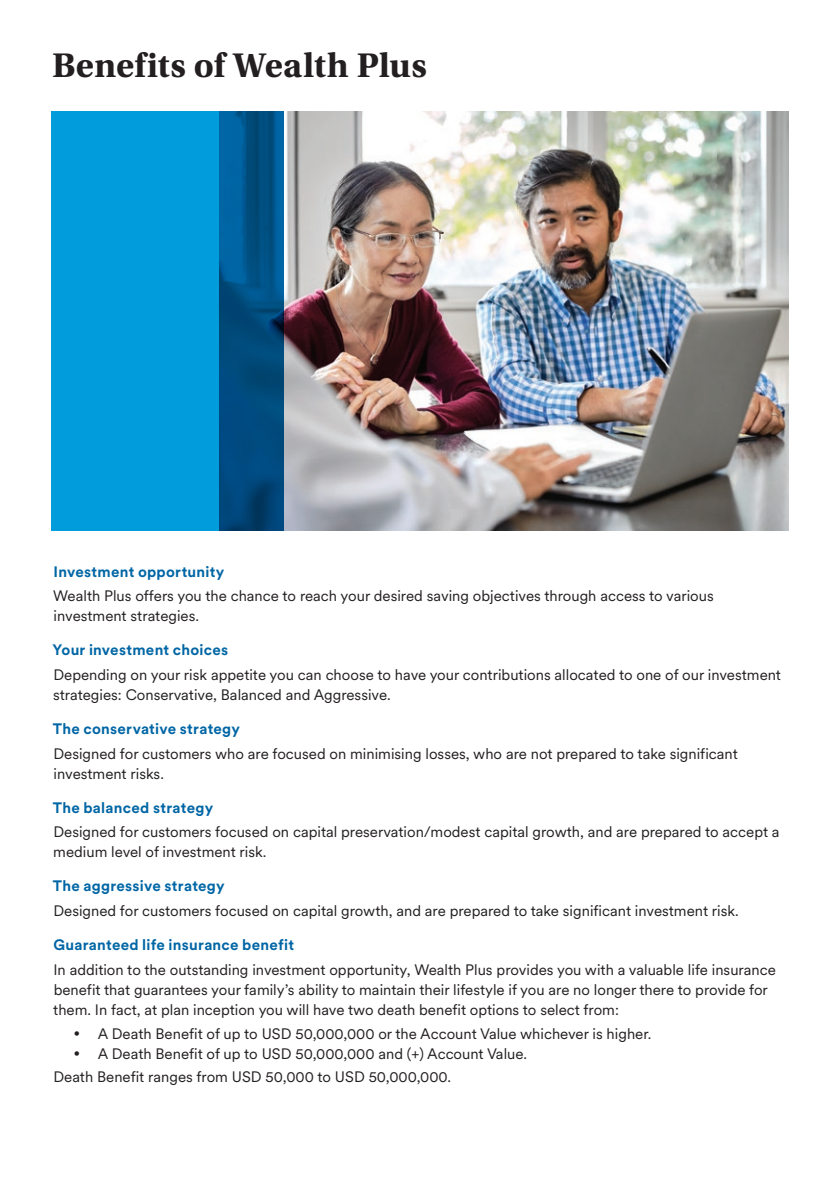
<style>
.page{position:relative;width:840px;height:1191px;background:#fff}
.page>*{position:absolute;margin:0;border:0;box-sizing:border-box;transform-origin:0 0}
.t1{font:700 36px "Utopia Std";color:#231f20}
.t2{font:15px/20px "Met Life Circular";color:#231f20}
.t3{font:700 15px "Met Life Circular";letter-spacing:.02em;color:#0066a5}
</style>
<div class="page">
<div style="left:51px;top:111px;width:232px;height:420px;background:#009cdc"></div>
<img style="left:283px;top:111px;width:505px;height:420px">
<svg style="left:219px;top:111px;width:64px;height:420px;background:#004f83"></svg>
<h1 class="t1" style="left:52px;top:45px;width:376px">Benefits of Wealth Plus</h1>
<p class="t3" style="left:54px;top:561px;width:172px">Investment opportunity</p>
<p class="t2" style="left:53px;top:585px;width:661px">Wealth Plus offers you the chance to reach your desired saving objectives through access to various investment strategies.</p>
<p class="t3" style="left:52px;top:639px;width:177px">Your investment choices</p>
<p class="t2" style="left:53px;top:664px;width:729px">Depending on your risk appetite you can choose to have your contributions allocated to one of our investment strategies: Conservative, Balanced and Aggressive.</p>
<p class="t3" style="left:53px;top:718px;width:188px">The conservative strategy</p>
<p class="t2" style="left:53px;top:742px;width:685px">Designed for customers who are focused on minimising losses, who are not prepared to take significant investment risks.</p>
<p class="t3" style="left:53px;top:797px;width:162px">The balanced strategy</p>
<p class="t2" style="left:53px;top:821px;width:727px">Designed for customers focused on capital preservation/modest capital growth, and are prepared to accept a medium level of investment risk.</p>
<p class="t3" style="left:53px;top:876px;width:173px">The aggressive strategy</p>
<p class="t2" style="left:53px;top:900px;width:686px">Designed for customers focused on capital growth, and are prepared to take significant investment risk.</p>
<p class="t3" style="left:53px;top:934px;width:242px">Guaranteed life insurance benefit</p>
<p class="t2" style="left:53px;top:959px;width:723px">In addition to the outstanding investment opportunity, Wealth Plus provides you with a valuable life insurance benefit that guarantees your family’s ability to maintain their lifestyle if you are no longer there to provide for them. In fact, at plan inception you will have two death benefit options to select from:</p>
<p class="t2" style="left:74px;top:1023px;width:579px">• A Death Benefit of up to USD 50,000,000 or the Account Value whichever is higher.</p>
<p class="t2" style="left:53px;top:1042px;width:475px;line-height:22.8px;text-indent:20px">• A Death Benefit of up to USD 50,000,000 and (+) Account Value.<br>Death Benefit ranges from USD 50,000 to USD 50,000,000.</p>
</div>
